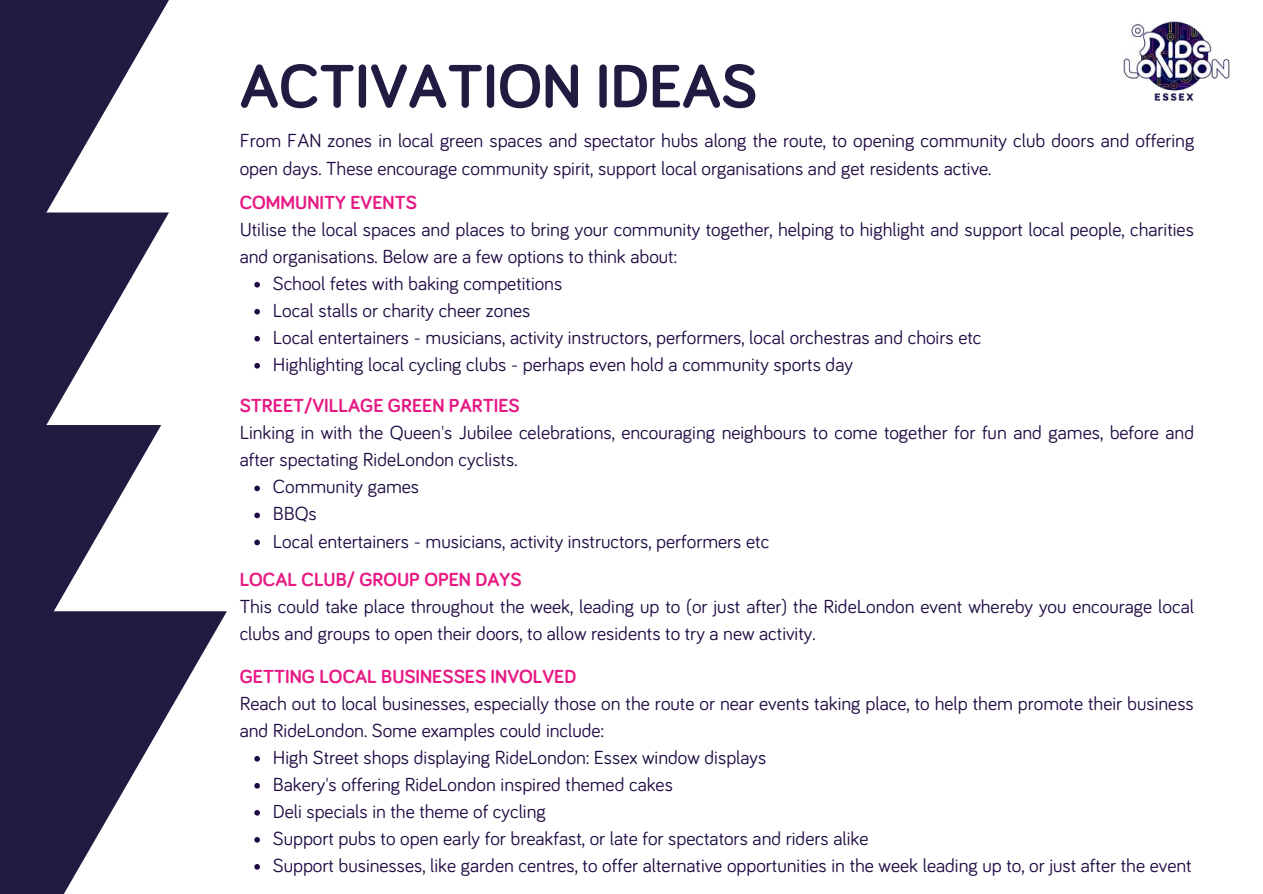
<style>
.page{position:relative;width:1263px;height:894px;background:#fff}
.page>*{position:absolute;margin:0;border:0;box-sizing:border-box;transform-origin:0 0}
.t1{font:700 63px "Bariol";color:#211b41}
.t2{font:19.5px/27px "Bariol";color:#1e0b42}
.t3{font:700 19.5px "Bariol";color:#e71984}
</style>
<div class="page">
<svg style="left:0;top:0;width:169px;height:212px;fill:#211b41"></svg>
<svg style="left:0;top:212px;width:169px;height:214px;fill:#211b41"></svg>
<svg style="left:0;top:425px;width:161px;height:186px;fill:#211b41"></svg>
<svg style="left:0;top:611px;width:227px;height:282px;fill:#211b41"></svg>
<img style="left:1123px;top:21px;width:107px;height:82px">
<svg style="left:254px;top:282px;width:6px;height:5px"></svg>
<svg style="left:254px;top:309px;width:6px;height:5px"></svg>
<svg style="left:254px;top:336px;width:6px;height:5px"></svg>
<svg style="left:254px;top:363px;width:6px;height:5px"></svg>
<svg style="left:254px;top:756px;width:6px;height:5px"></svg>
<svg style="left:254px;top:783px;width:6px;height:5px"></svg>
<svg style="left:254px;top:810px;width:6px;height:5px"></svg>
<svg style="left:254px;top:837px;width:6px;height:5px"></svg>
<svg style="left:254px;top:864px;width:6px;height:5px"></svg>
<svg style="left:254px;top:485px;width:6px;height:6px"></svg>
<svg style="left:254px;top:512px;width:6px;height:6px"></svg>
<svg style="left:254px;top:539px;width:6px;height:6px"></svg>
<h1 class="t1" style="left:240px;top:58px;width:519px">ACTIVATION IDEAS</h1>
<p class="t2" style="left:240px;top:128px;width:956px">From FAN zones in local green spaces and spectator hubs along the route, to opening community club doors and offering open days. These encourage community spirit, support local organisations and get residents active.</p>
<p class="t3" style="left:240px;top:193px;width:179px">COMMUNITY EVENTS</p>
<p class="t2" style="left:240px;top:216px;width:956px">Utilise the local spaces and places to bring your community together, helping to highlight and support local people, charities and organisations. Below are a few options to think about:</p>
<p class="t2" style="left:273px;top:270px;width:710px">School fetes with baking competitions<br>Local stalls or charity cheer zones<br>Local entertainers - musicians, activity instructors, performers, local orchestras and choirs etc Highlighting local cycling clubs - perhaps even hold a community sports day</p>
<p class="t3" style="left:240px;top:397px;width:282px">STREET/VILLAGE GREEN PARTIES</p>
<p class="t2" style="left:240px;top:420px;width:956px">Linking in with the Queen's Jubilee celebrations, encouraging neighbours to come together for fun and games, before and after spectating RideLondon cyclists.</p>
<p class="t2" style="left:273px;top:474px;width:498px">Community games<br>BBQs<br>Local entertainers - musicians, activity instructors, performers etc</p>
<p class="t3" style="left:240px;top:570px;width:283px">LOCAL CLUB/ GROUP OPEN DAYS</p>
<p class="t2" style="left:240px;top:594px;width:956px">This could take place throughout the week, leading up to (or just after) the RideLondon event whereby you encourage local clubs and groups to open their doors, to allow residents to try a new activity.</p>
<p class="t3" style="left:240px;top:667px;width:338px">GETTING LOCAL BUSINESSES INVOLVED</p>
<p class="t2" style="left:240px;top:690px;width:956px">Reach out to local businesses, especially those on the route or near events taking place, to help them promote their business and RideLondon. Some examples could include:</p>
<p class="t2" style="left:273px;top:744px;width:920px">High Street shops displaying RideLondon: Essex window displays<br>Bakery's offering RideLondon inspired themed cakes<br>Deli specials in the theme of cycling<br>Support pubs to open early for breakfast, or late for spectators and riders alike<br>Support businesses, like garden centres, to offer alternative opportunities in the week leading up to, or just after the event</p>
</div>
